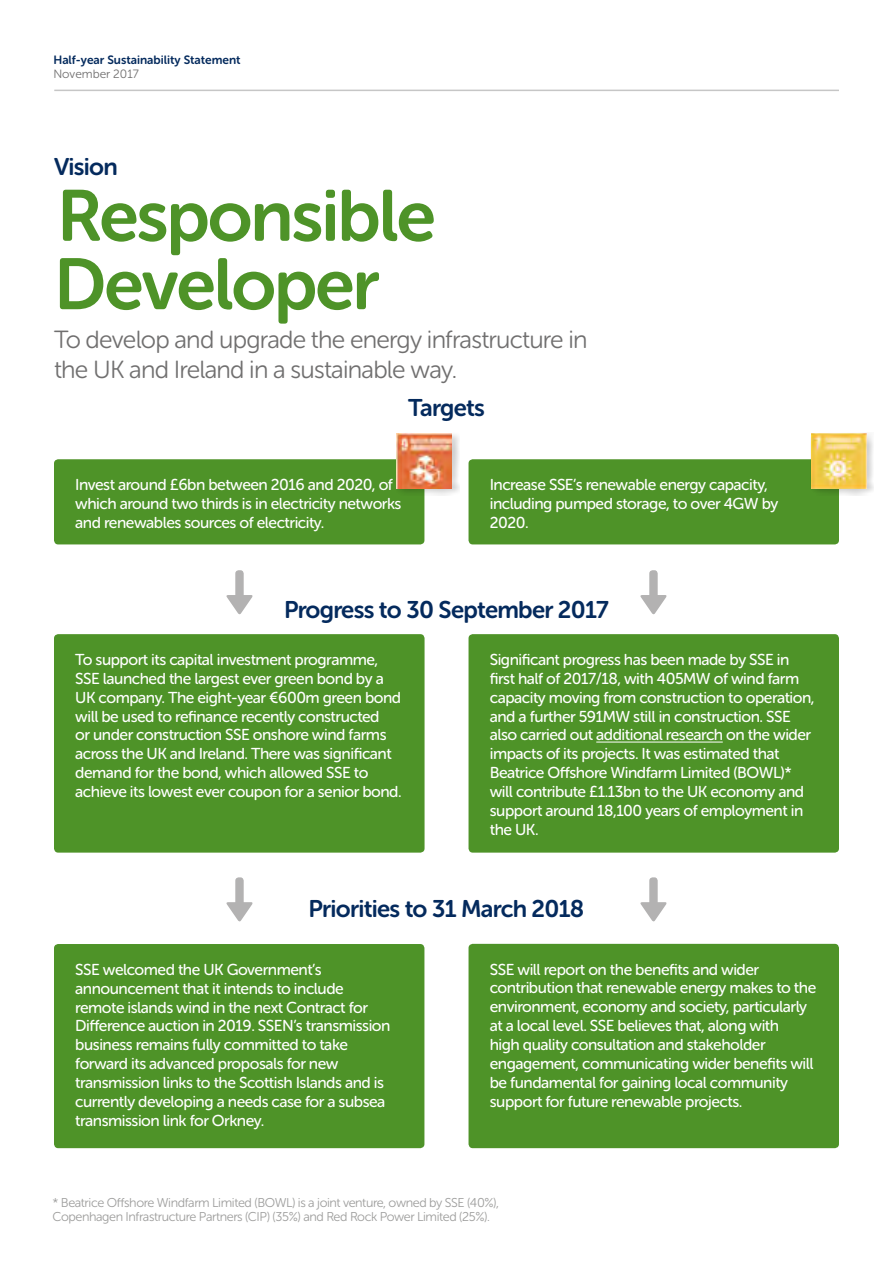
<style>
.page{position:relative;width:893px;height:1263px;background:#fff}
.page>*{position:absolute;margin:0;border:0;box-sizing:border-box;transform-origin:0 0}
.t1{font:72px/68.4px "Museo Sans Rounded 700";letter-spacing:-.03em;color:#4e9328}
.t2{font:24.75px/29.7px "Museo Sans Rounded 300";letter-spacing:-.03em;color:#706f6f}
.t3{font:24px "Museo Sans Rounded 700";letter-spacing:-.03em;color:#042a5d}
.t4{font:15.75px/18.9px "Museo Sans Rounded 500";letter-spacing:-.03em;color:#fff}
.t5{font:12.75px/14.2px "Museo Sans Rounded 300";letter-spacing:-.03em;color:#9d9d9c}
.t6{font:12px "Museo Sans Rounded 700";color:#042a5d}
.t7{font:12px "Museo Sans Rounded 300";color:#706f6f}
</style>
<div class="page">
<svg style="left:640px;top:570px;width:27px;height:45px"></svg>
<svg style="left:640px;top:877px;width:27px;height:45px"></svg>
<svg style="left:226px;top:570px;width:27px;height:45px"></svg>
<svg style="left:226px;top:877px;width:27px;height:45px"></svg>
<div style="left:54px;top:459px;width:370px;height:85px;background:#4e9328;border-radius:4px"></div>
<div style="left:468px;top:459px;width:371px;height:85px;background:#4e9328;border-radius:4px"></div>
<div style="left:54px;top:634px;width:371px;height:219px;background:#4e9328;border-radius:4px"></div>
<div style="left:468px;top:634px;width:371px;height:219px;background:#4e9328;border-radius:4px"></div>
<hr style="left:596px;top:742px;width:127px;height:1px;background:#fff">
<div style="left:54px;top:944px;width:370px;height:204px;background:#4e9328;border-radius:4px"></div>
<div style="left:468px;top:944px;width:371px;height:204px;background:#4e9328;border-radius:4px"></div>
<div style="left:396px;top:433px;width:63px;height:63px;background:#000;opacity:.2"></div>
<img style="left:397px;top:434px;width:55px;height:55px">
<div style="left:811px;top:433px;width:63px;height:63px;background:#000;opacity:.2"></div>
<img style="left:811px;top:434px;width:55px;height:55px">
<hr style="left:54px;top:90px;width:785px;height:1px;background:#c6c6c6">
<p class="t6" style="left:53px;top:53px;width:189px">Half-year Sustainability Statement</p>
<p class="t7" style="left:53px;top:68px;width:87px">November 2017</p>
<h3 class="t3" style="left:54px;top:154px;width:65px">Vision</h3>
<h1 class="t1" style="left:54px;top:182px;width:383px">Responsible<br>Developer</h1>
<h2 class="t2" style="left:54px;top:325px;width:535px">To develop and upgrade the energy infrastructure in the UK and Ireland in a sustainable way.</h2>
<h3 class="t3" style="left:408px;top:394px;width:78px">Targets</h3>
<p class="t4" style="left:75px;top:475px;width:328px">Invest around £6bn between 2016 and 2020, of which around two thirds is in electricity networks and renewables sources of electricity.</p>
<p class="t4" style="left:490px;top:475px;width:290px">Increase SSE’s renewable energy capacity, including pumped storage, to over 4GW by<br>2020.</p>
<h3 class="t3" style="left:284px;top:596px;width:326px">Progress to 30 September 2017</h3>
<p class="t4" style="left:75px;top:650px;width:328px">To support its capital investment programme, SSE launched the largest ever green bond by a UK company. The eight-year €600m green bond will be used to refinance recently constructed<br>or under construction SSE onshore wind farms across the UK and Ireland. There was significant demand for the bond, which allowed SSE to achieve its lowest ever coupon for a senior bond.</p>
<p class="t4" style="left:490px;top:650px;width:326px">Significant progress has been made by SSE in first half of 2017/18, with 405MW of wind farm capacity moving from construction to operation, and a further 591MW still in construction. SSE also carried out additional research on the wider impacts of its projects. It was estimated that Beatrice Offshore Windfarm Limited (BOWL)* will contribute £1.13bn to the UK economy and support around 18,100 years of employment in the UK.</p>
<h3 class="t3" style="left:309px;top:896px;width:277px">Priorities to 31 March 2018</h3>
<p class="t4" style="left:75px;top:960px;width:317px">SSE welcomed the UK Government’s announcement that it intends to include remote islands wind in the next Contract for Difference auction in 2019. SSEN’s transmission business remains fully committed to take forward its advanced proposals for new transmission links to the Scottish Islands and is currently developing a needs case for a subsea transmission link for Orkney.</p>
<p class="t4" style="left:490px;top:960px;width:328px">SSE will report on the benefits and wider contribution that renewable energy makes to the environment, economy and society, particularly at a local level. SSE believes that, along with<br>high quality consultation and stakeholder engagement, communicating wider benefits will be fundamental for gaining local community support for future renewable projects.</p>
<p class="t5" style="left:52px;top:1195px;width:448px">* Beatrice Offshore Windfarm Limited (BOWL) is a joint venture, owned by SSE (40%),<br>Copenhagen Infrastructure Partners (CIP) (35%) and Red Rock Power Limited (25%).</p>
</div>
